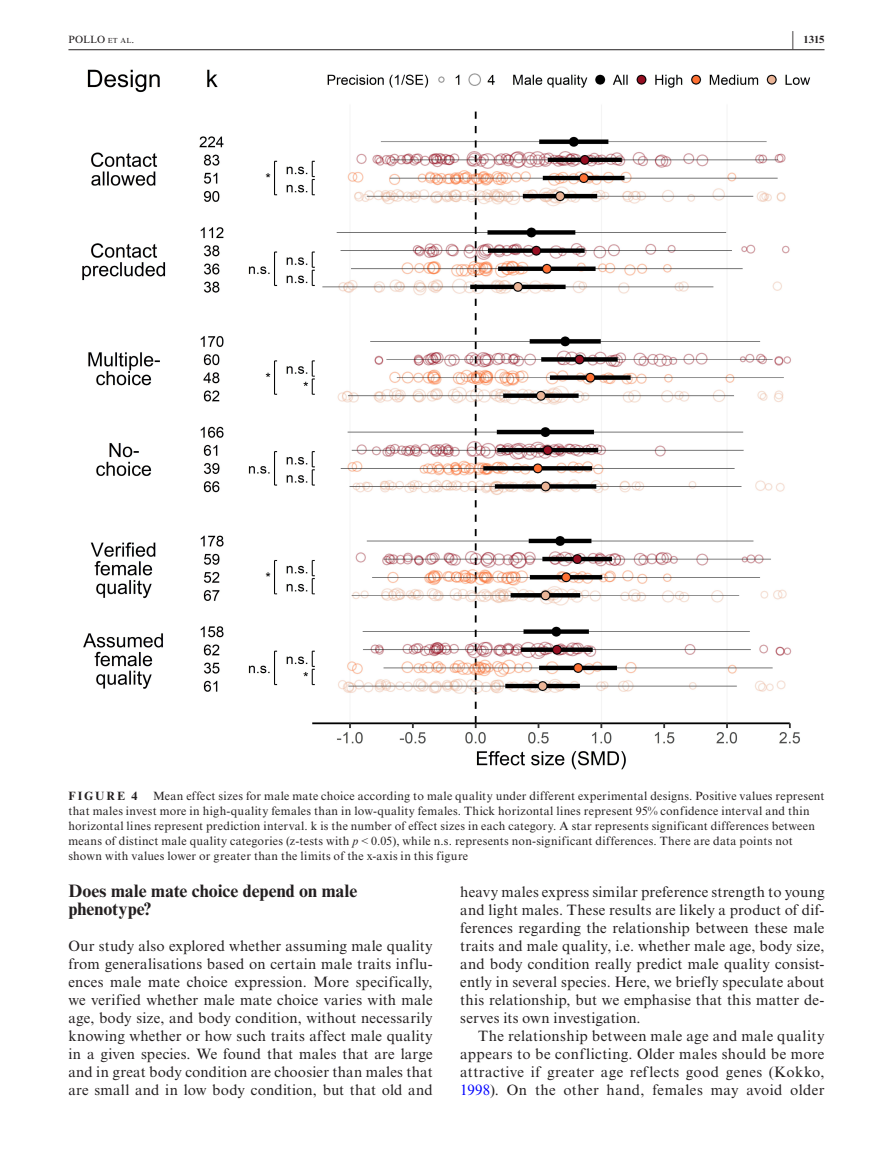
<style>
.page{position:relative;width:893px;height:1174px;background:#fff}
.page>*{position:absolute;margin:0;border:0;box-sizing:border-box;transform-origin:0 0}
.t1{font:700 18px/18px "Times New Roman MT Std";color:#231f20}
.t2{font:15px/18px "Times New Roman MT Std";letter-spacing:.015em;color:#231f20;text-align:justify}
.t3{font:12px/15px "Times New Roman MT Std";letter-spacing:.025em;color:#231f20}
.t4{font:700 12px "Times New Roman MT Std";letter-spacing:.175em;color:#231f20}
.t5{font:10.5px "Times New Roman MT Std";letter-spacing:.01em;color:#231f20}
.t6{font:700 10.5px "Times New Roman MT Std";color:#231f20}
.s1{font-size:7.35px}
.s2{font-size:20.25px}
.s3{font-style:italic}
.s4{font-family:"Times New Roman"}
.s5{color:#00f}
</style>
<div class="page">
<hr style="left:68px;top:49px;width:756px;height:1px;background:#231f20">
<img style="left:83px;top:69px;width:727px;height:700px">
<p class="t5" style="left:68px;top:33px;width:67px">POLLO <span class="s1">et al</span>.</p>
<p class="t6" style="left:792px;top:33px;width:34px"><span class="s2">|</span> 1315</p>
<p class="t3" style="left:68px;top:789px;width:757px;text-indent:85px">Mean effect sizes for male mate choice according to male quality under different experimental designs. Positive values represent that males invest more in high-quality females than in low-quality females. Thick horizontal lines represent 95% confidence interval and thin horizontal lines represent prediction interval. k is the number of effect sizes in each category. A star represents significant differences between means of distinct male quality categories (z-tests with <span class="s3">p</span> <span class="s4">&lt;</span> 0.05), while n.s. represents non-significant differences. There are data points not shown with values lower or greater than the limits of the x-axis in this figure</p>
<p class="t4" style="left:68px;top:789px;width:71px">FIGURE 4</p>
<p class="t1" style="left:68px;top:882px;width:290px">Does male mate choice depend on male phenotype?</p>
<p class="t2" style="left:68px;top:937px;width:366px">Our study also explored whether assuming male quality from generalisations based on certain male traits influ&shy;ences male mate choice expression. More specifically, we verified whether male mate choice varies with male age, body size, and body condition, without necessarily knowing whether or how such traits affect male quality in a given species. We found that males that are large and in great body condition are choosier than males that are small and in low body condition, but that old and</p>
<p class="t2" style="left:460px;top:883px;width:366px">heavy males express similar preference strength to young and light males. These results are likely a product of dif&shy;ferences regarding the relationship between these male traits and male quality, i.e. whether male age, body size, and body condition really predict male quality consist&shy;ently in several species. Here, we briefly speculate about this relationship, but we emphasise that this matter de&shy;serves its own investigation.</p>
<p class="t2" style="left:460px;top:1027px;width:366px;text-indent:18px">The relationship between male age and male quality appears to be conflicting. Older males should be more attractive if greater age reflects good genes (Kokko, <span class="s5">1998</span>). On the other hand, females may avoid older</p>
</div>
